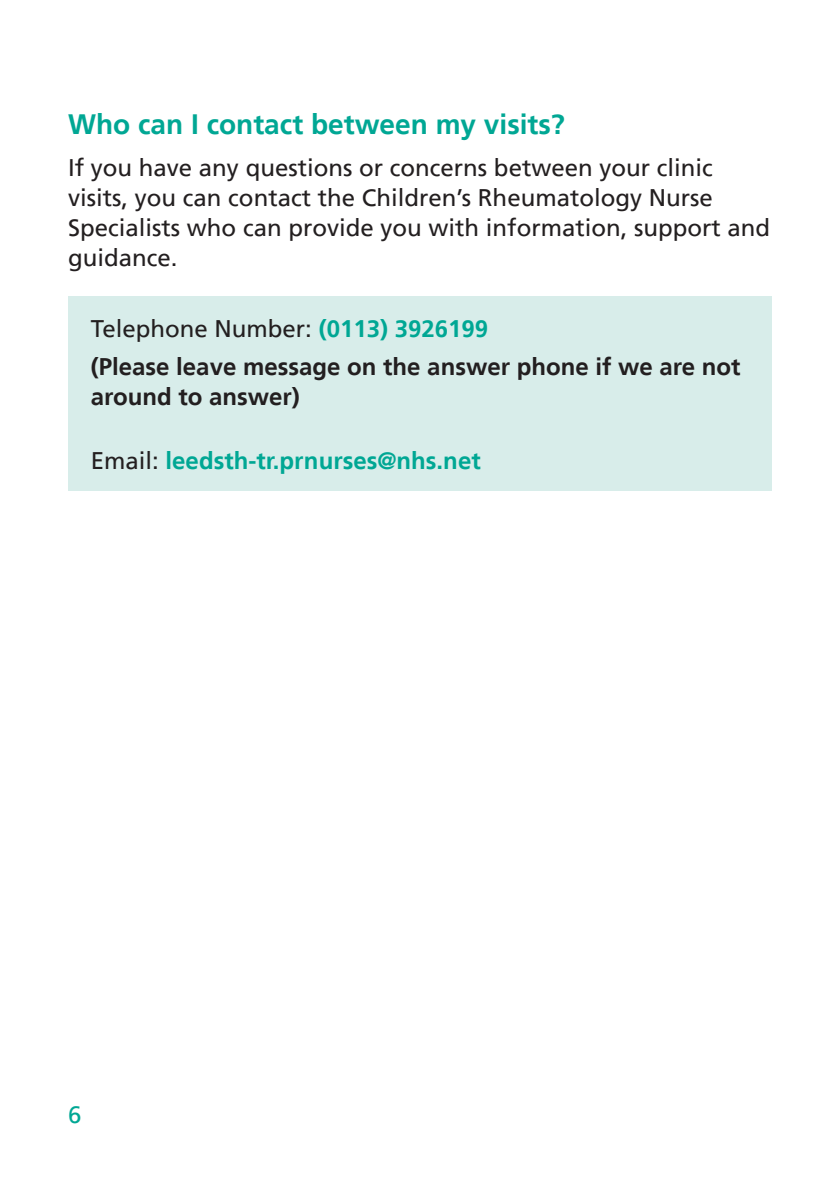
<style>
.page{position:relative;width:840px;height:1191px;background:#fff}
.page>*{position:absolute;margin:0;border:0;box-sizing:border-box;transform-origin:0 0}
.Main_Headings{font:700 28px "Frutiger LT";color:#00a794}
.Body_Text{font:24px/30px "Frutiger LT";color:#231f20}
.Boxed_text{font:700 24px/30px "Frutiger LT";color:#231f20}
.Boxed_text-2{font:700 24px "Frutiger LT";color:#00a794}
.Boxed_text-3{font:24px "Frutiger LT";color:#231f20}
.t1{font:24px "Frutiger LT";color:#00a794}
.s1{font-weight:700;color:#00a794}
.s2{font-weight:400;color:#231f20}
</style>
<div class="page">
<div style="left:68px;top:296px;width:703px;height:195px;background:#d8edea"></div>
<p class="Main_Headings" style="left:68px;top:108px;width:498px">Who can I contact between my visits?</p>
<p class="Body_Text" style="left:68px;top:153px;width:703px">If you have any questions or concerns between your clinic visits, you can contact the Children’s Rheumatology Nurse Specialists who can provide you with information, support and guidance.</p>
<p class="Boxed_text-3" style="left:91px;top:315px;width:399px">Telephone Number: <span class="s1">(0113) 3926199</span></p>
<p class="Boxed_text" style="left:91px;top:351px;width:651px">(Please leave message on the answer phone if we are not around to answer)</p>
<p class="Boxed_text-2" style="left:91px;top:446px;width:391px"><span class="s2">Email:</span> leedsth-tr.prnurses@nhs.net</p>
<p class="t1" style="left:68px;top:1101px;width:15px">6</p>
</div>
